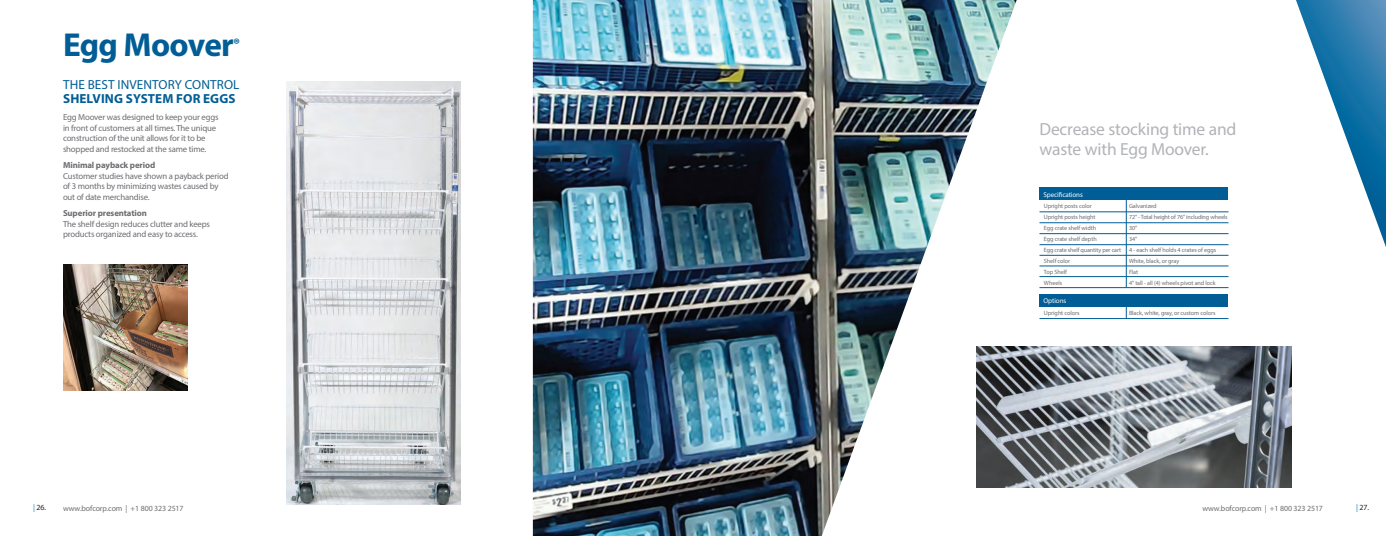
<style>
.page{position:relative;width:1386px;height:536px;background:#fff}
.page>*{position:absolute;margin:0;border:0;box-sizing:border-box;transform-origin:0 0}
.t1{font:700 33.25px "Myriad Pro";letter-spacing:-.02em;color:#005d95}
.t2{font:17.5px/19.2px "Myriad Pro";letter-spacing:-.01em;color:#b2b3b7}
.t3{font:13.12px/14px "Myriad Pro";letter-spacing:.01em;color:#005d95}
.t4{font:8.75px/10.5px "Myriad Pro";letter-spacing:-.02em;color:#6c6d70}
.t5{font:7.88px "Myriad Pro";letter-spacing:-.01em;color:#6c6d70}
.t6{font:7.88px "Myriad Pro";color:#231f20}
.t7{font:7px "Myriad Pro";letter-spacing:-.01em;color:#fff}
.t8{font:6.12px "Myriad Pro";letter-spacing:-.01em;color:#6c6d70}
.s1{font-weight:700}
.s2{color:#007ec5}
</style>
<div class="page">
<svg style="left:1296px;top:0;width:90px;height:247px"></svg>
<img style="left:533px;top:0;width:484px;height:536px">
<img style="left:63px;top:265px;width:125px;height:126px">
<hr style="left:1040px;top:211px;width:188px;height:1px;background:#005d95">
<hr style="left:1040px;top:233px;width:188px;height:1px;background:#005d95">
<hr style="left:1040px;top:255px;width:188px;height:1px;background:#005d95">
<hr style="left:1040px;top:222px;width:188px;height:1px;background:#005d95">
<hr style="left:1040px;top:244px;width:188px;height:1px;background:#005d95">
<hr style="left:1040px;top:276px;width:188px;height:1px;background:#005d95">
<hr style="left:1040px;top:287px;width:188px;height:1px;background:#005d95">
<hr style="left:1040px;top:265px;width:188px;height:1px;background:#005d95">
<hr style="left:1126px;top:197px;width:1px;height:90px;background:#005d95">
<div style="left:1040px;top:188px;width:188px;height:12px;background:#005d95"></div>
<hr style="left:1040px;top:318px;width:188px;height:1px;background:#005d95">
<div style="left:1040px;top:294px;width:188px;height:13px;background:#005d95"></div>
<img style="left:287px;top:82px;width:174px;height:422px">
<img style="left:977px;top:346px;width:315px;height:141px">
<p class="t1" style="left:63px;top:24px;width:179px">Egg Moover<sup>®</sup></p>
<p class="t3" style="left:63px;top:78px;width:178px">THE BEST INVENTORY CONTROL<br><span class="s1">SHELVING SYSTEM FOR EGGS</span></p>
<p class="t4" style="left:63px;top:112px;width:157px">Egg Moover was designed to keep your eggs in front of customers at all times. The unique construction of the unit allows for it to be shopped and restocked at the same time.</p>
<p class="t4" style="left:63px;top:160px;width:167px"><span class="s1">Minimal payback period<br></span>Customer studies have shown a payback period of 3 months by minimizing wastes caused by out of date merchandise.</p>
<p class="t4" style="left:63px;top:208px;width:149px"><span class="s1">Superior presentation<br></span>The shelf design reduces clutter and keeps products organized and easy to access.</p>
<p class="t2" style="left:1040px;top:120px;width:198px">Decrease stocking time and waste with Egg Moover.</p>
<p class="t7" style="left:1043px;top:190px;width:41px">Specifications</p>
<p class="t8" style="left:1044px;top:202px;width:49px">Upright posts color</p>
<p class="t8" style="left:1044px;top:213px;width:53px">Upright posts height</p>
<p class="t8" style="left:1044px;top:224px;width:54px">Egg crate shelf width</p>
<p class="t8" style="left:1044px;top:235px;width:54px">Egg crate shelf depth</p>
<p class="t8" style="left:1044px;top:246px;width:79px">Egg crate shelf quantity per cart</p>
<p class="t8" style="left:1044px;top:257px;width:28px">Shelf color</p>
<p class="t8" style="left:1044px;top:268px;width:24px">Top Shelf</p>
<p class="t8" style="left:1044px;top:279px;width:20px">Wheels</p>
<p class="t7" style="left:1043px;top:296px;width:24px">Options</p>
<p class="t8" style="left:1129px;top:202px;width:29px">Galvanized</p>
<p class="t8" style="left:1129px;top:213px;width:100px">72" - Total height of 76" including wheels</p>
<p class="t8" style="left:1129px;top:224px;width:10px">30"</p>
<p class="t8" style="left:1129px;top:235px;width:10px">34"</p>
<p class="t8" style="left:1129px;top:246px;width:89px">4 - each shelf holds 4 crates of eggs</p>
<p class="t8" style="left:1129px;top:257px;width:52px">White, black, or gray</p>
<p class="t8" style="left:1129px;top:268px;width:11px">Flat</p>
<p class="t8" style="left:1129px;top:279px;width:88px">4" tall - all (4) wheels pivot and lock</p>
<p class="t8" style="left:1044px;top:309px;width:37px">Upright colors</p>
<p class="t8" style="left:1129px;top:309px;width:88px">Black, white, gray, or custom colors</p>
<p class="t6" style="left:33px;top:502px;width:14px"><span class="s2">|</span> 26.</p>
<p class="t6" style="left:1356px;top:502px;width:14px"><span class="s2">|</span> 27.</p>
<p class="t5" style="left:63px;top:503px;width:122px">www.bofcorp.com | +1 800 323 2517</p>
<p class="t5" style="left:1202px;top:503px;width:122px">www.bofcorp.com | +1 800 323 2517</p>
</div>
